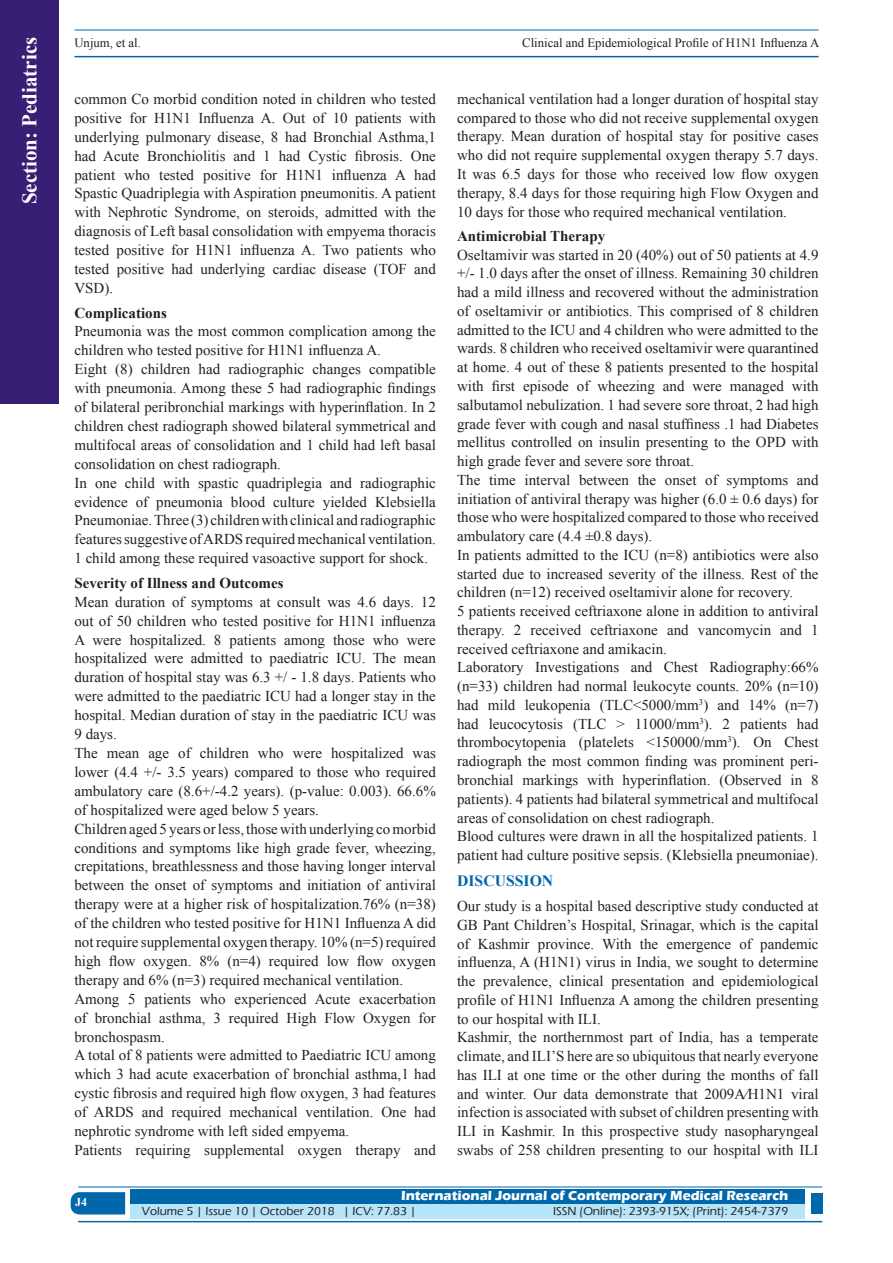
<style>
.page{position:relative;width:893px;height:1263px;background:#fff}
.page>*{position:absolute;margin:0;border:0;box-sizing:border-box;transform-origin:0 0}
.t1{font:700 21px "Times New Roman";color:#fff}
.t2{font:700 15.75px "Times New Roman";color:#0067aa}
.TX_New{font:15px/18.8px "Times New Roman";color:#231f20;text-align:justify}
.t3{font:700 15px "Times New Roman";color:#231f20}
.t4{font:700 13.5px "Eras ITC";color:#fff}
.t5{font:12.75px "Times New Roman";color:#231f20}
.t6{font:500 12px "Eras ITC";color:#231f20}
.t7{font:700 12px "Times New Roman";color:#fff}
</style>
<div class="page">
<hr style="left:74px;top:30px;width:745px;height:1px;background:#0067aa">
<hr style="left:74px;top:56px;width:745px;height:1px;background:#0067aa">
<div style="left:0;top:0;width:59px;height:404px;background:#371f75"></div>
<svg style="left:71px;top:1192px;width:54px;height:22px"></svg>
<div style="left:130px;top:1189px;width:674px;height:15px;background:#0067aa"></div>
<div style="left:130px;top:1204px;width:674px;height:15px;background:#b6e4f9"></div>
<hr style="left:78px;top:1186px;width:744px;height:1px;background:#0067aa">
<hr style="left:78px;top:1221px;width:744px;height:1px;background:#0067aa">
<div style="left:811px;top:1193px;width:11px;height:21px;background:#0067aa"></div>
<h1 class="t1" style="left:15px;top:204px;width:169px;rotate:-90deg">Section: Pediatrics</h1>
<p class="t5" style="left:74px;top:35px;width:68px">Unjum, et al.</p>
<p class="t5" style="left:522px;top:35px;width:299px">Clinical and Epidemiological Profile of H1N1 Influenza A</p>
<p class="TX_New" style="left:74px;top:89px;width:363px">common Co morbid condition noted in children who tested positive for H1N1 Influenza A. Out of 10 patients with underlying pulmonary disease, 8 had Bronchial Asthma,1 had Acute Bronchiolitis and 1 had Cystic fibrosis. One patient who tested positive for H1N1 influenza A had Spastic Quadriplegia with Aspiration pneumonitis. A patient with Nephrotic Syndrome, on steroids, admitted with the diagnosis of Left basal consolidation with empyema thoracis tested positive for H1N1 influenza A. Two patients who tested positive had underlying cardiac disease (TOF and VSD).</p>
<h2 class="t3" style="left:74px;top:302px;width:94px">Complications</h2>
<p class="TX_New" style="left:74px;top:322px;width:363px">Pneumonia was the most common complication among the children who tested positive for H1N1 influenza A.</p>
<p class="TX_New" style="left:74px;top:360px;width:363px">Eight (8) children had radiographic changes compatible with pneumonia. Among these 5 had radiographic findings of bilateral peribronchial markings with hyperinflation. In 2 children chest radiograph showed bilateral symmetrical and multifocal areas of consolidation and 1 child had left basal consolidation on chest radiograph.</p>
<p class="TX_New" style="left:74px;top:473px;width:363px">In one child with spastic quadriplegia and radiographic evidence of pneumonia blood culture yielded Klebsiella Pneumoniae. Three (3) children with clinical and radiographic features suggestive of ARDS required mechanical ventilation.<br>1 child among these required vasoactive support for shock.</p>
<h2 class="t3" style="left:74px;top:572px;width:211px">Severity of Illness and Outcomes</h2>
<p class="TX_New" style="left:74px;top:592px;width:363px">Mean duration of symptoms at consult was 4.6 days. 12 out of 50 children who tested positive for H1N1 influenza A were hospitalized. 8 patients among those who were hospitalized were admitted to paediatric ICU. The mean duration of hospital stay was 6.3 +/ - 1.8 days. Patients who were admitted to the paediatric ICU had a longer stay in the hospital. Median duration of stay in the paediatric ICU was 9 days.</p>
<p class="TX_New" style="left:74px;top:743px;width:363px">The mean age of children who were hospitalized was lower (4.4 +/- 3.5 years) compared to those who required ambulatory care (8.6+/-4.2 years). (p-value: 0.003). 66.6% of hospitalized were aged below 5 years.</p>
<p class="TX_New" style="left:74px;top:819px;width:363px">Children aged 5 years or less, those with underlying co morbid conditions and symptoms like high grade fever, wheezing, crepitations, breathlessness and those having longer interval between the onset of symptoms and initiation of antiviral therapy were at a higher risk of hospitalization.76% (n=38) of the children who tested positive for H1N1 Influenza A did not require supplemental oxygen therapy. 10% (n=5) required high flow oxygen. 8% (n=4) required low flow oxygen therapy and 6% (n=3) required mechanical ventilation.</p>
<p class="TX_New" style="left:74px;top:989px;width:363px">Among 5 patients who experienced Acute exacerbation of bronchial asthma, 3 required High Flow Oxygen for bronchospasm.</p>
<p class="TX_New" style="left:74px;top:1046px;width:363px">A total of 8 patients were admitted to Paediatric ICU among which 3 had acute exacerbation of bronchial asthma,1 had cystic fibrosis and required high flow oxygen, 3 had features of ARDS and required mechanical ventilation. One had nephrotic syndrome with left sided empyema.</p>
<p class="TX_New" style="left:74px;top:1140px;width:363px">Patients requiring supplemental oxygen therapy and</p>
<p class="TX_New" style="left:457px;top:89px;width:363px">mechanical ventilation had a longer duration of hospital stay compared to those who did not receive supplemental oxygen therapy. Mean duration of hospital stay for positive cases who did not require supplemental oxygen therapy 5.7 days.<br>It was 6.5 days for those who received low flow oxygen therapy, 8.4 days for those requiring high Flow Oxygen and 10 days for those who required mechanical ventilation.</p>
<h2 class="t3" style="left:457px;top:225px;width:150px">Antimicrobial Therapy</h2>
<p class="TX_New" style="left:457px;top:245px;width:363px">Oseltamivir was started in 20 (40%) out of 50 patients at 4.9 +/- 1.0 days after the onset of illness. Remaining 30 children had a mild illness and recovered without the administration of oseltamivir or antibiotics. This comprised of 8 children admitted to the ICU and 4 children who were admitted to the wards. 8 children who received oseltamivir were quarantined at home. 4 out of these 8 patients presented to the hospital with first episode of wheezing and were managed with salbutamol nebulization. 1 had severe sore throat, 2 had high grade fever with cough and nasal stuffiness .1 had Diabetes mellitus controlled on insulin presenting to the OPD with high grade fever and severe sore throat.</p>
<p class="TX_New" style="left:457px;top:470px;width:363px">The time interval between the onset of symptoms and initiation of antiviral therapy was higher (6.0 ± 0.6 days) for those who were hospitalized compared to those who received ambulatory care (4.4 ±0.8 days).</p>
<p class="TX_New" style="left:457px;top:545px;width:363px">In patients admitted to the ICU (n=8) antibiotics were also started due to increased severity of the illness. Rest of the children (n=12) received oseltamivir alone for recovery.</p>
<p class="TX_New" style="left:457px;top:601px;width:363px">5 patients received ceftriaxone alone in addition to antiviral therapy. 2 received ceftriaxone and vancomycin and 1 received ceftriaxone and amikacin.</p>
<p class="TX_New" style="left:457px;top:658px;width:363px">Laboratory Investigations and Chest Radiography:66% (n=33) children had normal leukocyte counts. 20% (n=10) had mild leukopenia (TLC&lt;5000/mm<sup>3</sup>) and 14% (n=7) had leucocytosis (TLC &gt; 11000/mm<sup>3</sup>). 2 patients had thrombocytopenia (platelets &lt;150000/mm<sup>3</sup>). On Chest radiograph the most common finding was prominent peri&shy;bronchial markings with hyperinflation. (Observed in 8 patients). 4 patients had bilateral symmetrical and multifocal areas of consolidation on chest radiograph.</p>
<p class="TX_New" style="left:457px;top:827px;width:363px">Blood cultures were drawn in all the hospitalized patients. 1 patient had culture positive sepsis. (Klebsiella pneumoniae).</p>
<h1 class="t2" style="left:457px;top:870px;width:98px">DISCUSSION</h1>
<p class="TX_New" style="left:457px;top:896px;width:363px">Our study is a hospital based descriptive study conducted at GB Pant Children’s Hospital, Srinagar, which is the capital of Kashmir province. With the emergence of pandemic influenza, A (H1N1) virus in India, we sought to determine the prevalence, clinical presentation and epidemiological profile of H1N1 Influenza A among the children presenting to our hospital with ILI.</p>
<p class="TX_New" style="left:457px;top:1028px;width:363px">Kashmir, the northernmost part of India, has a temperate climate, and ILI’S here are so ubiquitous that nearly everyone has ILI at one time or the other during the months of fall and winter. Our data demonstrate that 2009A⁄H1N1 viral infection is associated with subset of children presenting with ILI in Kashmir. In this prospective study nasopharyngeal swabs of 258 children presenting to our hospital with ILI</p>
<p class="t7" style="left:75px;top:1194px;width:13px">J4</p>
<p class="t4" style="left:401px;top:1188px;width:389px">International Journal of Contemporary Medical Research</p>
<p class="t6" style="left:142px;top:1204px;width:276px">Volume 5 | Issue 10 | October 2018 | ICV: 77.83 |</p>
<p class="t6" style="left:553px;top:1204px;width:237px">ISSN (Online): 2393-915X; (Print): 2454-7379</p>
</div>
